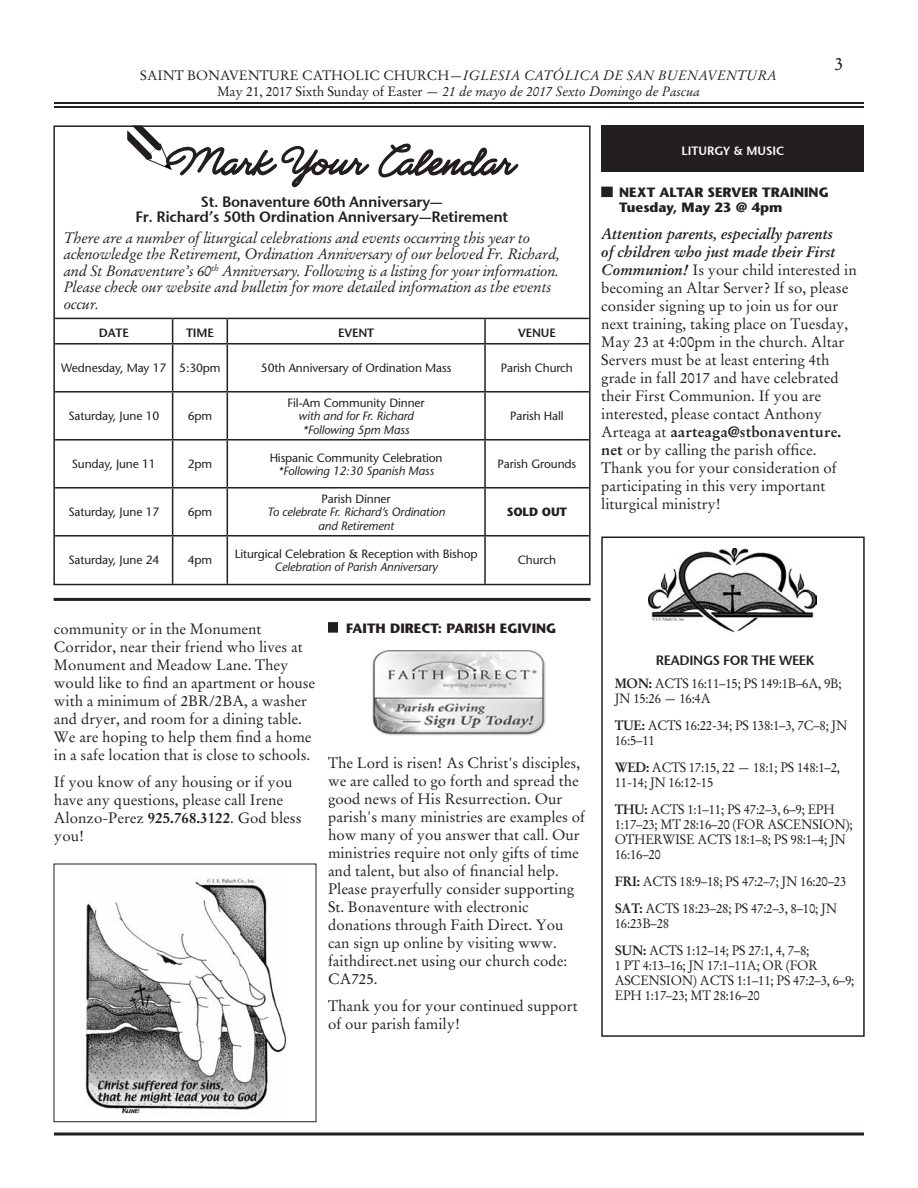
<style>
.page{position:relative;width:918px;height:1188px;background:#fff}
.page>*{position:absolute;margin:0;border:0;box-sizing:border-box;transform-origin:0 0}
.t1{font:18px "Stempel Garamond";color:#231f20}
.t2{font:15px/18px "Stempel Garamond";color:#231f20}
.t3{font:italic 15px/16.5px "Stempel Garamond";letter-spacing:-.02em;color:#231f20}
.t4{font:15px/15px "Stone Sans Sem ITCTT Semi";letter-spacing:-.02em;color:#231f20;text-align:center}
.t5{font:13.5px/15px "Stempel Garamond";letter-spacing:-.02em;color:#231f20;scale:.95 1}
.t6{font:italic 13.5px/16.2px "Stempel Garamond";letter-spacing:-.01em;color:#231f20;text-align:center}
.t7{font:700 13.5px/15px "Stone Sans";color:#231f20}
.t8{font:13.5px "Stone Sans Sem SCITCTT Semi";letter-spacing:-.02em;color:#231f20}
.t9{font:12px "Stone Sans";letter-spacing:-.01em;color:#231f20}
.t10{font:italic 12px/13.5px "Stone Sans";letter-spacing:-.01em;color:#231f20;text-align:center}
.t11{font:12px "Stone Sans Sem ITCTT Semi";letter-spacing:-.01em;color:#231f20}
.t12{font:12px "Stone Sans Sem ITCTT Semi";color:#fff}
.t13{font:700 12px "Stone Sans";letter-spacing:-.01em;color:#231f20}
.s1{font-style:normal}
.s2{font-weight:700;font-style:italic}
.s3{font-weight:700}
</style>
<div class="page">
<hr style="left:54px;top:102px;width:810px;height:2px;background:#231f20">
<hr style="left:54px;top:106px;width:810px;height:2px;background:#231f20">
<svg style="left:54px;top:1132px;width:810px;height:4px;background:#595657"></svg>
<div style="left:328px;top:622px;width:10px;height:11px;background:#231f20"></div>
<svg style="left:127px;top:125px;width:393px;height:63px"></svg>
<hr style="left:55px;top:318px;width:118px;height:1px;background:#231f20">
<hr style="left:173px;top:318px;width:54px;height:1px;background:#231f20">
<svg style="left:172px;top:319px;width:1px;height:24px"></svg>
<hr style="left:227px;top:318px;width:258px;height:1px;background:#231f20">
<svg style="left:227px;top:319px;width:1px;height:24px"></svg>
<hr style="left:485px;top:318px;width:104px;height:1px;background:#231f20">
<hr style="left:484px;top:319px;width:2px;height:24px;background:#231f20">
<hr style="left:55px;top:343px;width:118px;height:2px;background:#231f20">
<hr style="left:173px;top:343px;width:54px;height:2px;background:#231f20">
<hr style="left:172px;top:345px;width:1px;height:46px;background:#231f20">
<hr style="left:227px;top:343px;width:258px;height:2px;background:#231f20">
<hr style="left:227px;top:345px;width:1px;height:46px;background:#231f20">
<hr style="left:485px;top:343px;width:104px;height:2px;background:#231f20">
<hr style="left:484px;top:345px;width:2px;height:46px;background:#231f20">
<hr style="left:55px;top:391px;width:118px;height:2px;background:#231f20">
<hr style="left:173px;top:391px;width:54px;height:2px;background:#231f20">
<hr style="left:172px;top:393px;width:1px;height:46px;background:#231f20">
<hr style="left:227px;top:391px;width:258px;height:2px;background:#231f20">
<hr style="left:227px;top:393px;width:1px;height:46px;background:#231f20">
<hr style="left:485px;top:391px;width:104px;height:2px;background:#231f20">
<hr style="left:484px;top:393px;width:2px;height:46px;background:#231f20">
<hr style="left:55px;top:439px;width:118px;height:2px;background:#231f20">
<hr style="left:173px;top:439px;width:54px;height:2px;background:#231f20">
<hr style="left:172px;top:441px;width:1px;height:46px;background:#231f20">
<hr style="left:227px;top:439px;width:258px;height:2px;background:#231f20">
<hr style="left:227px;top:441px;width:1px;height:46px;background:#231f20">
<hr style="left:485px;top:439px;width:104px;height:2px;background:#231f20">
<hr style="left:484px;top:441px;width:2px;height:46px;background:#231f20">
<hr style="left:55px;top:487px;width:118px;height:2px;background:#231f20">
<hr style="left:173px;top:487px;width:54px;height:2px;background:#231f20">
<hr style="left:172px;top:489px;width:1px;height:46px;background:#231f20">
<hr style="left:227px;top:487px;width:258px;height:2px;background:#231f20">
<hr style="left:227px;top:489px;width:1px;height:46px;background:#231f20">
<hr style="left:485px;top:487px;width:104px;height:2px;background:#231f20">
<hr style="left:484px;top:489px;width:2px;height:46px;background:#231f20">
<hr style="left:55px;top:535px;width:118px;height:2px;background:#231f20">
<hr style="left:173px;top:535px;width:54px;height:2px;background:#231f20">
<hr style="left:172px;top:537px;width:1px;height:47px;background:#231f20">
<hr style="left:227px;top:535px;width:258px;height:2px;background:#231f20">
<hr style="left:227px;top:537px;width:1px;height:47px;background:#231f20">
<hr style="left:485px;top:535px;width:104px;height:2px;background:#231f20">
<hr style="left:484px;top:537px;width:2px;height:47px;background:#231f20">
<img style="left:372px;top:650px;width:174px;height:86px">
<div style="left:601px;top:125px;width:262px;height:47px;background:#231f20"></div>
<div style="left:601px;top:187px;width:12px;height:10px;background:#231f20"></div>
<div style="left:601px;top:537px;width:264px;height:500px;border:2px solid #231f20"></div>
<img style="left:648px;top:548px;width:168px;height:85px">
<img style="left:85px;top:878px;width:202px;height:236px">
<hr style="left:54px;top:598px;width:537px;height:3px;background:#231f20">
<p class="t6" style="left:140px;top:67px;width:638px"><span class="s1">SAINT BONAVENTURE CATHOLIC CHURCH</span>—IGLESIA CATÓLICA DE SAN BUENAVENTURA<br><span class="s1">May 21, 2017 Sixth Sunday of Easter</span> — 21 de mayo de 2017 Sexto Domingo de Pascua</p>
<p class="t1" style="left:835px;top:53px;width:10px">3</p>
<p class="t4" style="left:136px;top:194px;width:374px">St. Bonaventure 60th Anniversary—<br>Fr. Richard’s 50th Ordination Anniversary—Retirement</p>
<p class="t3" style="left:64px;top:230px;width:498px">There are a number of liturgical celebrations and events occurring this year to acknowledge the Retirement, Ordination Anniversary of our beloved Fr. Richard, and St Bonaventure’s 60<sup>th</sup> Anniversary. Following is a listing for your information.<br>Please check our website and bulletin for more detailed information as the events occur.</p>
<p class="t11" style="left:99px;top:325px;width:32px">DATE</p>
<p class="t11" style="left:186px;top:325px;width:29px">TIME</p>
<p class="t11" style="left:338px;top:325px;width:38px">EVENT</p>
<p class="t11" style="left:518px;top:325px;width:39px">VENUE</p>
<p class="t9" style="left:61px;top:361px;width:161px">Wednesday, May 17 5:30pm</p>
<p class="t9" style="left:261px;top:361px;width:192px">50th Anniversary of Ordination Mass</p>
<p class="t9" style="left:501px;top:361px;width:74px">Parish Church</p>
<p class="t9" style="left:68px;top:409px;width:93px">Saturday, June 10</p>
<p class="t9" style="left:188px;top:409px;width:26px">6pm</p>
<p class="t9" style="left:288px;top:395px;width:139px">Fil-Am Community Dinner</p>
<p class="t10" style="left:299px;top:409px;width:117px">with and for Fr. Richard *Following 5pm Mass</p>
<p class="t9" style="left:510px;top:409px;width:55px">Parish Hall</p>
<p class="t9" style="left:72px;top:457px;width:85px">Sunday, June 11</p>
<p class="t9" style="left:188px;top:457px;width:26px">2pm</p>
<p class="t9" style="left:68px;top:505px;width:93px">Saturday, June 17</p>
<p class="t9" style="left:188px;top:505px;width:26px">6pm</p>
<p class="t9" style="left:68px;top:553px;width:93px">Saturday, June 24</p>
<p class="t9" style="left:188px;top:553px;width:26px">4pm</p>
<p class="t9" style="left:270px;top:450px;width:174px">Hispanic Community Celebration</p>
<p class="t10" style="left:278px;top:464px;width:157px">*Following 12:30 Spanish Mass</p>
<p class="t9" style="left:498px;top:457px;width:80px">Parish Grounds</p>
<p class="t9" style="left:322px;top:491px;width:71px">Parish Dinner</p>
<p class="t10" style="left:267px;top:505px;width:179px">To celebrate Fr. Richard’s Ordination and Retirement</p>
<p class="t13" style="left:507px;top:505px;width:62px">SOLD OUT</p>
<p class="t9" style="left:235px;top:546px;width:244px">Liturgical Celebration &amp; Reception with Bishop</p>
<p class="t10" style="left:275px;top:560px;width:165px">Celebration of Parish Anniversary</p>
<p class="t9" style="left:518px;top:553px;width:40px">Church</p>
<p class="t12" style="left:682px;top:143px;width:104px">LITURGY &amp; MUSIC</p>
<p class="t7" style="left:619px;top:185px;width:211px">NEXT ALTAR SERVER TRAINING<br>Tuesday, May 23 @ 4pm</p>
<p class="t2" style="left:601px;top:225px;width:257px"><span class="s2">Attention parents, especially parents<br>of children who just made their First Communion!</span> Is your child interested in becoming an Altar Server? If so, please consider signing up to join us for our next training, taking place on Tuesday, May 23 at 4:00pm in the church. Altar Servers must be at least entering 4th grade in fall 2017 and have celebrated their First Communion. If you are interested, please contact Anthony Arteaga at <span class="s3">aarteaga@stbonaventure. net</span> or by calling the parish office.<br>Thank you for your consideration of participating in this very important liturgical ministry!</p>
<p class="t2" style="left:54px;top:620px;width:263px">community or in the Monument Corridor, near their friend who lives at Monument and Meadow Lane. They would like to find an apartment or house with a minimum of 2BR/2BA, a washer and dryer, and room for a dining table.<br>We are hoping to help them find a home in a safe location that is close to schools.</p>
<p class="t2" style="left:54px;top:773px;width:249px">If you know of any housing or if you have any questions, please call Irene<br>Alonzo-Perez <span class="s3">925.768.3122</span>. God bless you!</p>
<p class="t7" style="left:346px;top:620px;width:212px">FAITH DIRECT: PARISH EGIVING</p>
<p class="t2" style="left:328px;top:754px;width:259px">The Lord is risen! As Christ's disciples, we are called to go forth and spread the good news of His Resurrection. Our parish's many ministries are examples of how many of you answer that call. Our ministries require not only gifts of time and talent, but also of financial help.<br>Please prayerfully consider supporting St. Bonaventure with electronic donations through Faith Direct. You can sign up online by visiting www. faithdirect.net using our church code:<br>CA725.</p>
<p class="t2" style="left:328px;top:997px;width:251px">Thank you for your continued support of our parish family!</p>
<p class="t8" style="left:656px;top:652px;width:160px">READINGS FOR THE WEEK</p>
<p class="t5" style="left:615px;top:676px;width:240px"><span class="s3">MON:</span> ACTS 16:11–15; PS 149:1B–6A, 9B;<br>JN 15:26 — 16:4A</p>
<p class="t5" style="left:615px;top:718px;width:246px"><span class="s3">TUE:</span> ACTS 16:22-34; PS 138:1–3, 7C–8; JN<br>16:5–11</p>
<p class="t5" style="left:615px;top:760px;width:239px"><span class="s3">WED:</span> ACTS 17:15, 22 — 18:1; PS 148:1–2,<br>11-14; JN 16:12-15</p>
<p class="t5" style="left:615px;top:802px;width:252px"><span class="s3">THU:</span> ACTS 1:1–11; PS 47:2–3, 6–9; EPH<br>1:17–23; MT 28:16–20 (FOR ASCENSION);<br>OTHERWISE ACTS 18:1–8; PS 98:1–4; JN<br>16:16–20</p>
<p class="t5" style="left:615px;top:868px;width:245px;line-height:27px"><span class="s3">FRI:</span> ACTS 18:9–18; PS 47:2–7; JN 16:20–23<br><span class="s3">SAT:</span> ACTS 18:23–28; PS 47:2–3, 8–10; JN</p>
<p class="t5" style="left:615px;top:910px;width:206px;line-height:27px">16:23B–28<br><span class="s3">SUN:</span> ACTS 1:12–14; PS 27:1, 4, 7–8;</p>
<p class="t5" style="left:615px;top:958px;width:254px">1 PT 4:13–16; JN 17:1–11A; OR (FOR<br>ASCENSION) ACTS 1:1–11; PS 47:2–3, 6–9;<br>EPH 1:17–23; MT 28:16–20</p>
</div>
